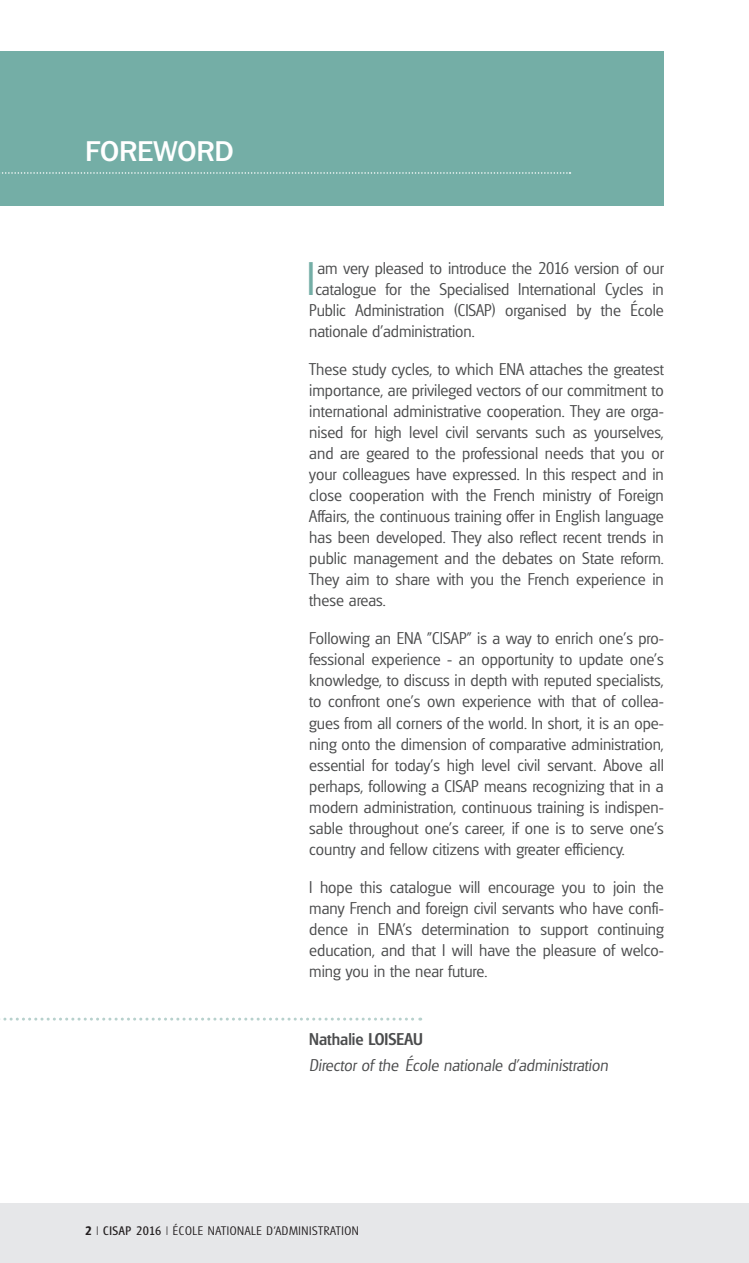
<style>
.page{position:relative;width:749px;height:1263px;background:#fff}
.page>*{position:absolute;margin:0;border:0;box-sizing:border-box;transform-origin:0 0}
.t1{font:300 45.6px "Glasgow";color:#74aea6}
.t2{font:500 28.5px "Franklin Gothic IT Cby BT";color:#fff}
.t3{font:300 16.5px/21px "Glasgow";letter-spacing:-.005em;color:#4b4c4d;text-align:justify}
.t4{font:italic 300 16.5px "Glasgow";color:#4b4c4d}
.t5{font:500 16.5px "Glasgow";color:#4b4c4d}
.t6{font:300 12px "Glasgow";letter-spacing:.05em;color:#231f20}
.s1{font-weight:600}
.s2{font-weight:400}
</style>
<div class="page">
<div style="left:0;top:51px;width:663px;height:154px;background:#74aea6"></div>
<svg style="left:2px;top:172px;width:568px;height:2px"></svg>
<div style="left:0;top:1204px;width:748px;height:59px;background:#e6e7e9"></div>
<svg style="left:0;top:1017px;width:420px;height:3px"></svg>
<h2 class="t2" style="left:85px;top:134px;width:150px">FOREWORD</h2>
<h1 class="t1" style="left:306px;top:252px;width:11px">I</h1>
<p class="t3" style="left:317px;top:258px;width:348px">am very pleased to introduce the 2016 version of our</p>
<p class="t3" style="left:315px;top:279px;width:350px">catalogue for the Specialised International Cycles in</p>
<p class="t3" style="left:309px;top:300px;width:356px">Public Administration (CISAP) organised by the École</p>
<p class="t3" style="left:309px;top:321px;width:167px">nationale d’administration.</p>
<p class="t3" style="left:309px;top:359px;width:356px">These study cycles, to which ENA attaches the greatest importance, are privileged vectors of our commitment to international administrative cooperation. They are orga&shy;nised for high level civil servants such as yourselves, and are geared to the professional needs that you or your colleagues have expressed. In this respect and in close cooperation with the French ministry of Foreign Affairs, the continuous training offer in English language has been developed. They also reflect recent trends in public management and the debates on State reform.<br>They aim to share with you the French experience in these areas.</p>
<p class="t3" style="left:309px;top:628px;width:356px">Following an ENA "CISAP" is a way to enrich one’s pro&shy;fessional experience - an opportunity to update one’s knowledge, to discuss in depth with reputed specialists, to confront one’s own experience with that of collea&shy;gues from all corners of the world. In short, it is an ope&shy;ning onto the dimension of comparative administration, essential for today’s high level civil servant. Above all perhaps, following a CISAP means recognizing that in a modern administration, continuous training is indispen&shy;sable throughout one’s career, if one is to serve one’s country and fellow citizens with greater efficiency.</p>
<p class="t3" style="left:309px;top:876px;width:356px">I hope this catalogue will encourage you to join the many French and foreign civil servants who have confi&shy;dence in ENA’s determination to support continuing education, and that I will have the pleasure of welco&shy;ming you in the near future.</p>
<p class="t5" style="left:309px;top:1029px;width:115px">NATHALIE LOISEAU</p>
<p class="t4" style="left:309px;top:1055px;width:300px">Director of the École nationale d’administration</p>
<p class="t6" style="left:85px;top:1223px;width:275px"><span class="s1">2</span> | <span class="s2">CISAP 2016</span> | ÉCOLE NATIONALE D’ADMINISTRATION</p>
</div>
